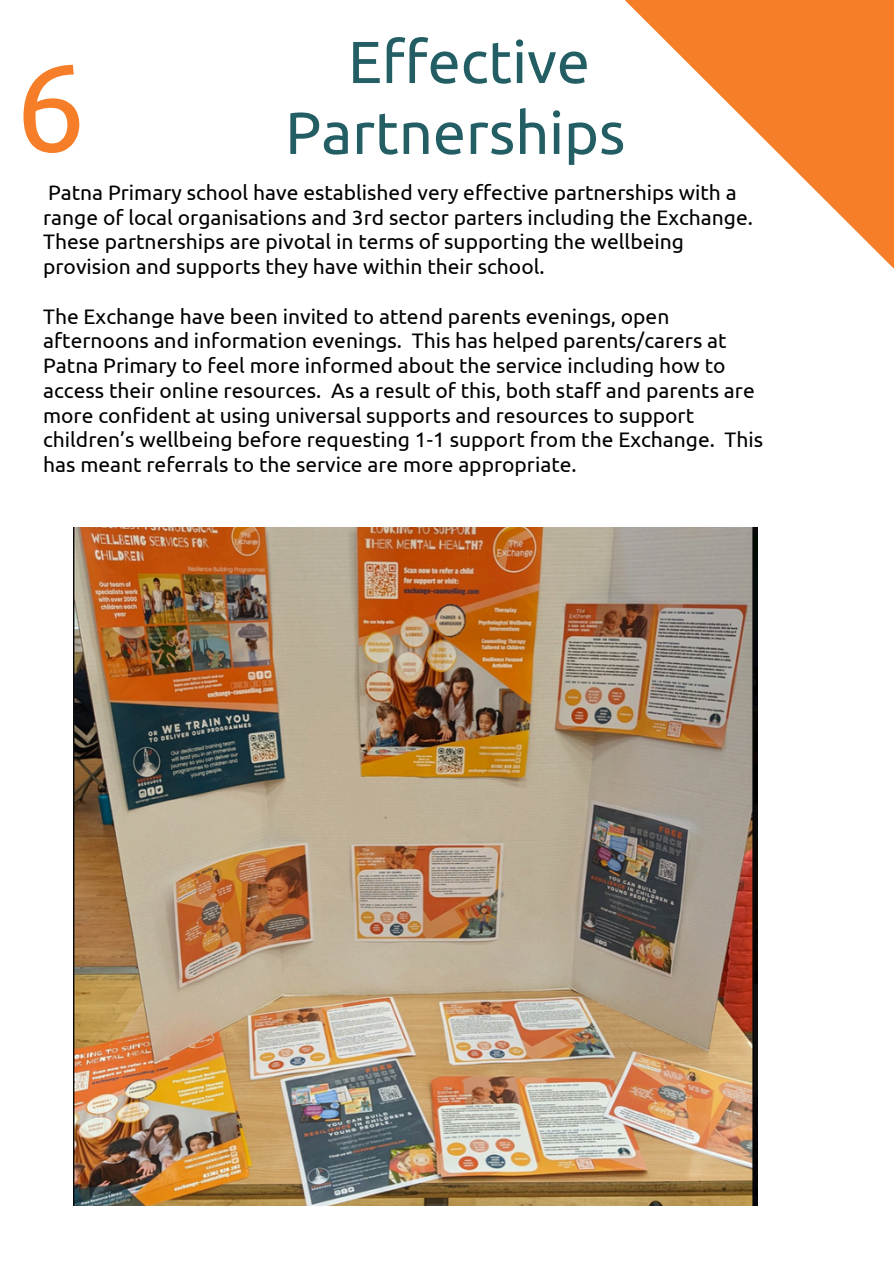
<style>
.page{position:relative;width:894px;height:1264px;background:#fff}
.page>*{position:absolute;margin:0;border:0;box-sizing:border-box;transform-origin:0 0}
.t1{font:123.9px "Ubuntu";color:#f67e28}
.t2{font:59.25px "Ubuntu";color:#225e64}
.t3{font:21px/24.8px "Ubuntu";color:#000}
</style>
<div class="page">
<svg style="left:624px;top:0;width:269px;height:268px"></svg>
<img style="left:74px;top:528px;width:683px;height:677px">
<h1 class="t2" style="left:348px;top:28px;width:243px">Effective</h1>
<p class="t1" style="left:16px;top:36px;width:71px">6</p>
<h1 class="t2" style="left:285px;top:99px;width:341px">Partnerships</h1>
<p class="t3" style="left:43px;top:180px;width:711px">Patna Primary school have established very effective partnerships with a range of local organisations and 3rd sector parters including the Exchange.<br>These partnerships are pivotal in terms of supporting the wellbeing provision and supports they have within their school.</p>
<p class="t3" style="left:43px;top:303px;width:721px">The Exchange have been invited to attend parents evenings, open afternoons and information evenings. This has helped parents/carers at Patna Primary to feel more informed about the service including how to access their online resources. As a result of this, both staff and parents are more confident at using universal supports and resources to support children’s wellbeing before requesting 1-1 support from the Exchange. This has meant referrals to the service are more appropriate.</p>
</div>
